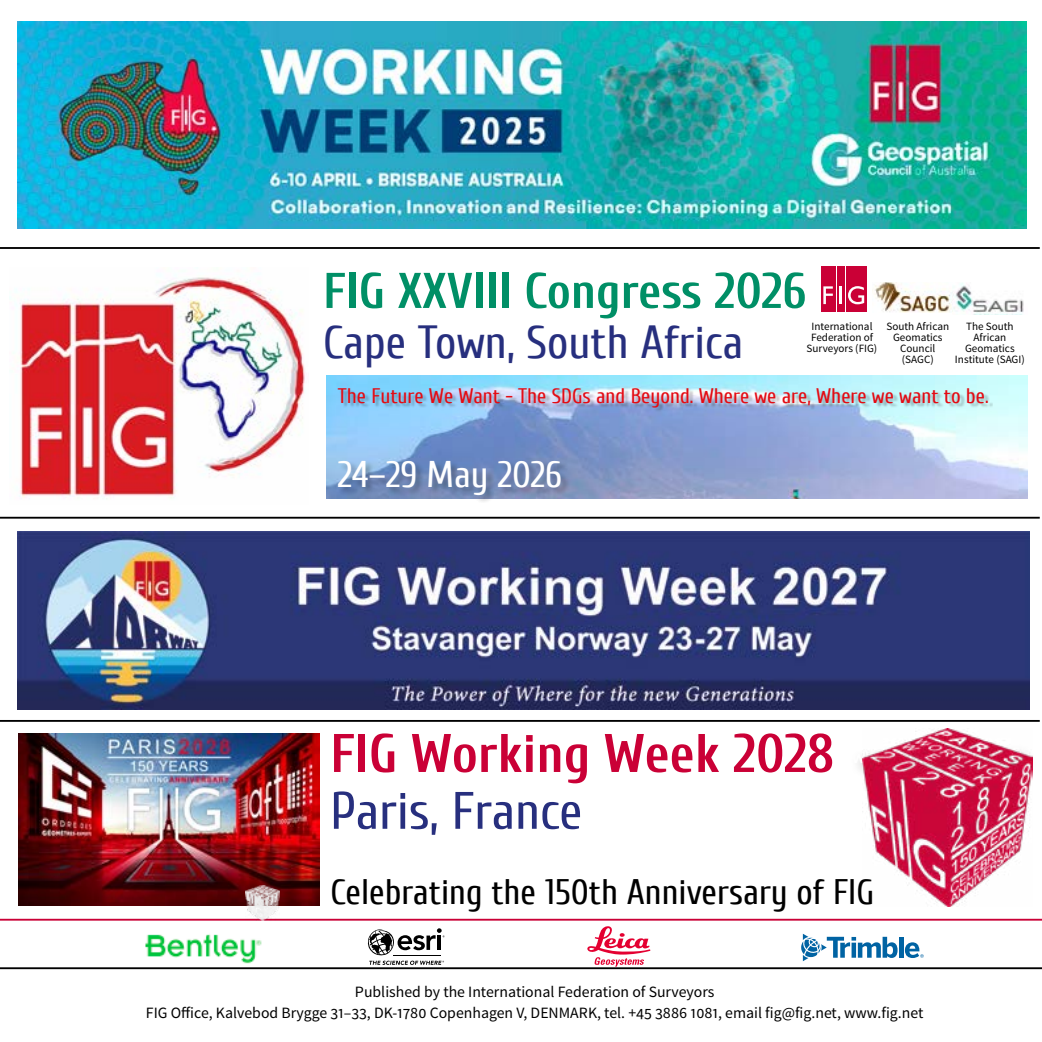
<style>
.page{position:relative;width:1042px;height:1042px;background:#fff}
.page>*{position:absolute;margin:0;border:0;box-sizing:border-box;transform-origin:0 0}
.t1{font:700 54.25px "Cuprum";color:#ca0036}
.t2{font:52.5px "Cuprum";color:#272f7e}
.t3{font:700 50.05px "Cuprum";color:#008f66}
.t4{font:46.38px "Cuprum";color:#272f7e}
.t5{font:37.1px "Cuprum";color:#fff}
.t6{font:35.35px "Cuprum";color:#000}
.t7{font:21px "Cuprum";color:#e40b13}
.t8{font:15.75px/21px "Source Sans Pro";color:#000;text-align:center}
.t9{font:11.2px/11.2px "Source Sans Pro";color:#000;text-align:center}
</style>
<div class="page">
<hr style="left:0;top:247px;width:1040px;height:2px;background:#000">
<hr style="left:0;top:517px;width:1040px;height:2px;background:#000">
<hr style="left:0;top:720px;width:1040px;height:2px;background:#000">
<hr style="left:0;top:967px;width:1042px;height:2px;background:#000">
<div style="left:848px;top:743px;width:189px;height:42px;background:#000;opacity:.25"></div>
<hr style="left:0;top:919px;width:1042px;height:1px;background:#ca0036">
<img style="left:18px;top:733px;width:301px;height:172px">
<img style="left:863px;top:729px;width:169px;height:177px">
<img style="left:246px;top:885px;width:33px;height:35px">
<img style="left:145px;top:934px;width:116px;height:30px">
<svg style="left:367px;top:928px;width:77px;height:37px"></svg>
<svg style="left:587px;top:926px;width:63px;height:40px"></svg>
<hr style="left:899px;top:937px;width:4px;height:20px;background:#0063a3">
<svg style="left:905px;top:942px;width:19px;height:16px"></svg>
<svg style="left:801px;top:933px;width:96px;height:28px"></svg>
<img style="left:18px;top:531px;width:1011px;height:179px">
<img style="left:17px;top:21px;width:1010px;height:208px">
<div style="left:821px;top:267px;width:14px;height:45px;background:#ca0036"></div>
<svg style="left:823px;top:286px;width:10px;height:18px"></svg>
<div style="left:837px;top:267px;width:7px;height:45px;background:#ca0036"></div>
<hr style="left:839px;top:286px;width:3px;height:18px;background:#fff">
<div style="left:846px;top:267px;width:20px;height:45px;background:#ca0036"></div>
<svg style="left:848px;top:286px;width:16px;height:18px"></svg>
<img style="left:874px;top:283px;width:150px;height:31px">
<img style="left:9px;top:277px;width:296px;height:222px">
<img style="left:326px;top:376px;width:701px;height:123px">
<div style="left:339px;top:461px;width:231px;height:42px;background:#000;opacity:.25"></div>
<div style="left:339px;top:390px;width:654px;height:21px;background:#000;opacity:.25"></div>
<h3 class="t3" style="left:323px;top:263px;width:485px">FIG XXVIII Congress 2026</h3>
<h3 class="t4" style="left:323px;top:317px;width:422px">Cape Town, South Africa</h3>
<p class="t9" style="left:886px;top:320px;width:64px">South African<br>Geomatics<br>Council (SAGC)</p>
<p class="t9" style="left:955px;top:320px;width:71px">The South<br>African<br>Geomatics<br>Institute (SAGI)</p>
<p class="t9" style="left:806px;top:320px;width:72px">International<br>Federation of<br>Surveyors (FIG)</p>
<h3 class="t7" style="left:338px;top:384px;width:652px">The Future We Want - The SDGs and Beyond. Where we are, Where we want to be.</h3>
<h3 class="t5" style="left:338px;top:454px;width:226px">24–29 May 2026</h3>
<h1 class="t1" style="left:330px;top:723px;width:505px">FIG Working Week 2028</h1>
<h2 class="t2" style="left:330px;top:782px;width:254px">Paris, France</h2>
<h3 class="t6" style="left:330px;top:872px;width:545px">Celebrating the 150th Anniversary of FIG</h3>
<p class="t8" style="left:146px;top:981px;width:779px">Published by the International Federation of Surveyors<br>FIG Office, Kalvebod Brygge 31–33, DK-1780 Copenhagen V, DENMARK, tel. +45 3886 1081, email fig@fig.net, www.fig.net</p>
</div>
